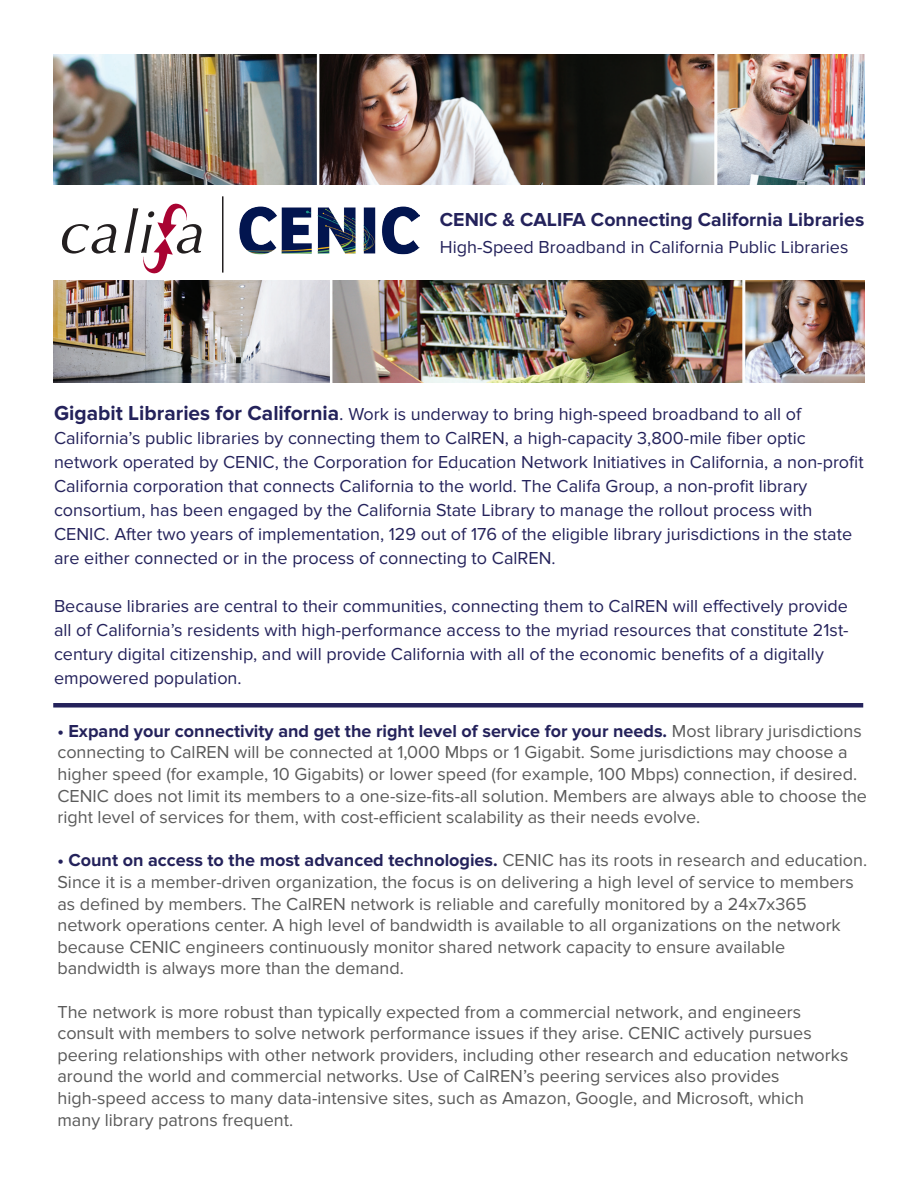
<style>
.page{position:relative;width:918px;height:1188px;background:#fff}
.page>*{position:absolute;margin:0;border:0;box-sizing:border-box;transform-origin:0 0}
.t1{font:700 19.5px "Proxima Nova";color:#24225b}
.t2{font:18px/21.6px "Proxima Nova";color:#5a5a5a}
.t3{font:18px/24px "Proxima Nova";color:#24225b}
.s1{font-weight:700;font-size:21px}
.s2{font-size:19.5px}
.s3{font-weight:700;color:#24225b}
</style>
<div class="page">
<img style="left:53px;top:54px;width:812px;height:328px">
<div style="left:27px;top:185px;width:853px;height:95px;background:#fff"></div>
<div style="left:53px;top:703px;width:810px;height:5px;background:#24225b"></div>
<img style="left:239px;top:206px;width:181px;height:49px">
<svg style="left:62px;top:224px;width:55px;height:30px"></svg>
<svg style="left:124px;top:203px;width:78px;height:71px"></svg>
<hr style="left:222px;top:196px;width:2px;height:77px;background:#231f20">
<p class="t1" style="left:440px;top:208px;width:426px">CENIC &amp; CALIFA Connecting California Libraries</p>
<p class="t3" style="left:440px;top:235px;width:410px">High-Speed Broadband in California Public Libraries</p>
<p class="t3" style="left:54px;top:403px;width:811px"><span class="s1">Gigabit Libraries for California</span><span class="s2">.</span> Work is underway to bring high-speed broadband to all of California’s public libraries by connecting them to CalREN, a high-capacity 3,800-mile fiber optic network operated by CENIC, the Corporation for Education Network Initiatives in California, a non-profit California corporation that connects California to the world. The Califa Group, a non-profit library consortium, has been engaged by the California State Library to manage the rollout process with CENIC. After two years of implementation, 129 out of 176 of the eligible library jurisdictions in the state are either connected or in the process of connecting to CalREN.</p>
<p class="t3" style="left:54px;top:595px;width:796px">Because libraries are central to their communities, connecting them to CalREN will effectively provide all of California’s residents with high-performance access to the myriad resources that constitute 21st&shy;century digital citizenship, and will provide California with all of the economic benefits of a digitally empowered population.</p>
<p class="t2" style="left:57px;top:720px;width:811px"><span class="s3">• Expand your connectivity and get the right level of service for your needs.</span> Most library jurisdictions connecting to CalREN will be connected at 1,000 Mbps or 1 Gigabit. Some jurisdictions may choose a higher speed (for example, 10 Gigabits) or lower speed (for example, 100 Mbps) connection, if desired.<br>CENIC does not limit its members to a one-size-fits-all solution. Members are always able to choose the right level of services for them, with cost-efficient scalability as their needs evolve.</p>
<p class="t2" style="left:57px;top:850px;width:811px"><span class="s3">• Count on access to the most advanced technologies.</span> CENIC has its roots in research and education.<br>Since it is a member-driven organization, the focus is on delivering a high level of service to members as defined by members. The CalREN network is reliable and carefully monitored by a 24x7x365 network operations center. A high level of bandwidth is available to all organizations on the network because CENIC engineers continuously monitor shared network capacity to ensure available bandwidth is always more than the demand.</p>
<p class="t2" style="left:57px;top:1001px;width:793px">The network is more robust than typically expected from a commercial network, and engineers consult with members to solve network performance issues if they arise. CENIC actively pursues peering relationships with other network providers, including other research and education networks around the world and commercial networks. Use of CalREN’s peering services also provides high-speed access to many data-intensive sites, such as Amazon, Google, and Microsoft, which many library patrons frequent.</p>
</div>
